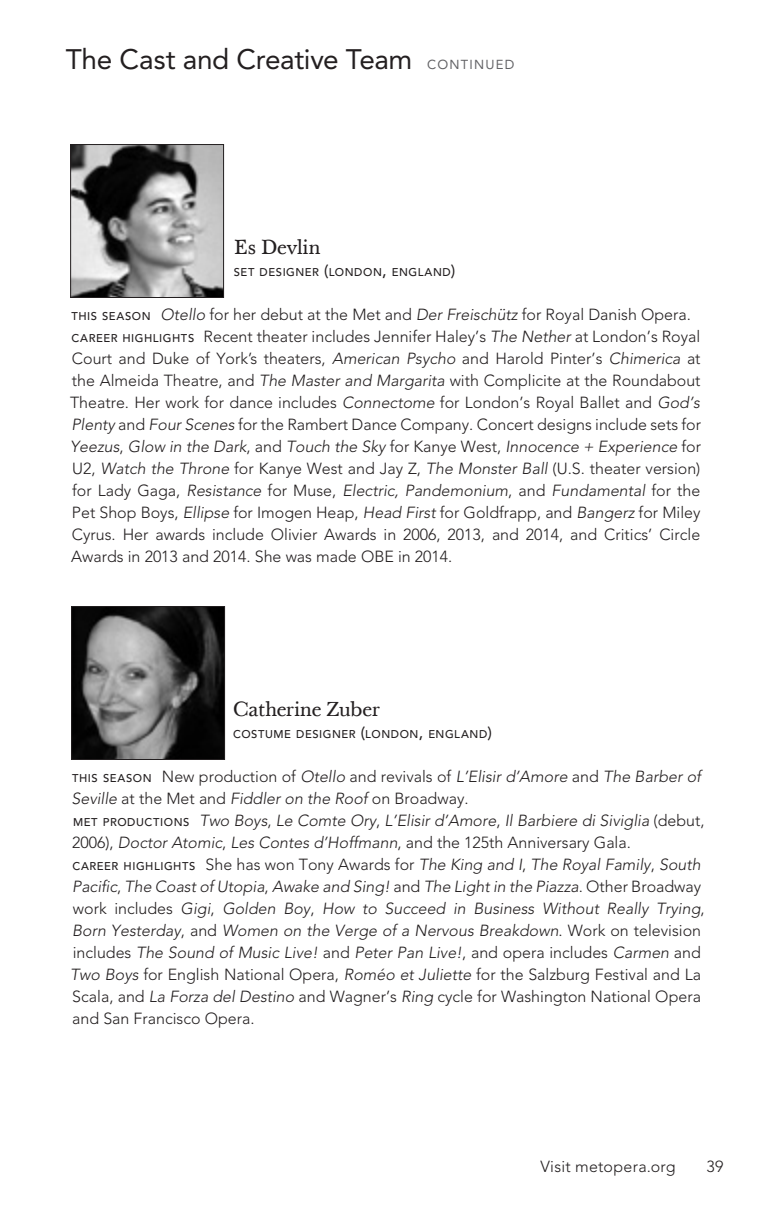
<style>
.page{position:relative;width:774px;height:1224px;background:#fff}
.page>*{position:absolute;margin:0;border:0;box-sizing:border-box;transform-origin:0 0}
._5_Donor_A_head_NEW{font:28px "Avenir";letter-spacing:-.01em;color:#231f20}
.t1{font:20px "Baskerville Ten";letter-spacing:-.015em;color:#231f20}
.No_Spacing{font:300 16px/22px "Avenir";color:#231f20;text-align:justify}
.t2{font:italic 300 16px/22px "Avenir";color:#231f20}
.No_Spacing-2{font:300 16px "Avenir";letter-spacing:.02em;color:#231f20}
.t3{font:500 11.2px "Avenir";letter-spacing:.05em;color:#231f20}
.s1{font-size:13px;color:#636366}
.s2{font-size:16px}
.s3{font-weight:500;font-size:11.2px}
.s4{font-style:italic}
.s5{font-weight:500;font-style:normal;font-size:11.2px}
.s6{font-style:normal}
</style>
<div class="page">
<img style="left:73px;top:608px;width:150px;height:150px">
<div style="left:71px;top:606px;width:154px;height:154px;border:1px solid #231f20"></div>
<img style="left:72px;top:146px;width:150px;height:150px">
<div style="left:70px;top:144px;width:154px;height:154px;border:1px solid #231f20"></div>
<p class="_5_Donor_A_head_NEW" style="left:66px;top:43px;width:450px">The Cast and Creative Team <span class="s1">CONTINUED</span></p>
<p class="t1" style="left:234px;top:235px;width:88px">Es Devlin</p>
<p class="t3" style="left:234px;top:266px;width:223px">SET DESIGNER <span class="s2">(</span>LONDON<span class="s2">,</span> ENGLAND<span class="s2">)</span></p>
<p class="No_Spacing" style="left:71px;top:304px;width:621px"><span class="s3">THIS SEASON</span> <span class="s4">Otello</span> for her debut at the Met and <span class="s4">Der Freischütz</span> for Royal Danish Opera.</p>
<p class="No_Spacing" style="left:70px;top:326px;width:633px"><span class="s3">CAREER HIGHLIGHTS</span> Recent theater includes Jennifer Haley’s <span class="s4">The Nether</span> at London’s Royal Court and Duke of York’s theaters, <span class="s4">American Psycho</span> and Harold Pinter’s <span class="s4">Chimerica</span> at the Almeida Theatre, and <span class="s4">The Master and Margarita</span> with Complicite at the Roundabout Theatre. Her work for dance includes <span class="s4">Connectome</span> for London’s Royal Ballet and <span class="s4">God’s Plenty</span> and <span class="s4">Four Scenes</span> for the Rambert Dance Company. Concert designs include sets for <span class="s4">Yeezus</span>, <span class="s4">Glow in the Dark</span>, and <span class="s4">Touch the Sky</span> for Kanye West, <span class="s4">Innocence + Experience</span> for U2, <span class="s4">Watch the Throne</span> for Kanye West and Jay Z, <span class="s4">The Monster Ball</span> (U.S. theater version) for Lady Gaga, <span class="s4">Resistance</span> for Muse, <span class="s4">Electric, Pandemonium</span>, and <span class="s4">Fundamental</span> for the Pet Shop Boys, <span class="s4">Ellipse</span> for Imogen Heap, <span class="s4">Head First</span> for Goldfrapp, and <span class="s4">Bangerz</span> for Miley Cyrus. Her awards include Olivier Awards in 2006, 2013, and 2014, and Critics’ Circle Awards in 2013 and 2014. She was made OBE in 2014.</p>
<p class="t1" style="left:233px;top:697px;width:148px">Catherine Zuber</p>
<p class="t3" style="left:233px;top:728px;width:260px">COSTUME DESIGNER <span class="s2">(</span>LONDON<span class="s2">,</span> ENGLAND<span class="s2">)</span></p>
<p class="t2" style="left:72px;top:766px;width:631px"><span class="s5">THIS SEASON</span> <span class="s6">New production of</span> Otello <span class="s6">and revivals of</span> L’Elisir d’Amore <span class="s6">and</span> The Barber of<br>Seville <span class="s6">at the Met and</span> Fiddler on the Roof <span class="s6">on Broadway.</span></p>
<p class="t2" style="left:72px;top:810px;width:634px"><span class="s5">MET PRODUCTIONS</span> Two Boys<span class="s6">,</span> Le Comte Ory<span class="s6">,</span> L’Elisir d’Amore<span class="s6">,</span> Il Barbiere di Siviglia <span class="s6">(debut,<br>2006),</span> Doctor Atomic<span class="s6">,</span> Les Contes d’Hoffmann<span class="s6">, and the 125th Anniversary Gala.</span></p>
<p class="t2" style="left:70px;top:854px;width:636px"><span class="s5">CAREER HIGHLIGHTS</span> <span class="s6">She has won Tony Awards for</span> The King and I<span class="s6">,</span> The Royal Family<span class="s6">,</span> South Pacific<span class="s6">,</span> The Coast of Utopia<span class="s6">,</span> Awake and Sing! <span class="s6">and</span> The Light in the Piazza<span class="s6">. Other Broadway work includes</span> Gigi<span class="s6">,</span> Golden Boy<span class="s6">,</span> How to Succeed in Business Without Really Trying<span class="s6">, </span>Born Yesterday<span class="s6">, and</span> Women on the Verge of a Nervous Breakdown<span class="s6">. Work on television includes</span> The Sound of Music Live! <span class="s6">and</span> Peter Pan Live!<span class="s6">, and opera includes</span> Carmen <span class="s6">and </span>Two Boys <span class="s6">for English National Opera,</span> Roméo et Juliette <span class="s6">for the Salzburg Festival and La Scala, and</span> La Forza del Destino <span class="s6">and Wagner’s</span> Ring <span class="s6">cycle for Washington National Opera and San Francisco Opera.</span></p>
<p class="No_Spacing-2" style="left:540px;top:1157px;width:137px">Visit metopera.org</p>
<p class="No_Spacing" style="left:707px;top:1156px;width:18px">39</p>
</div>
